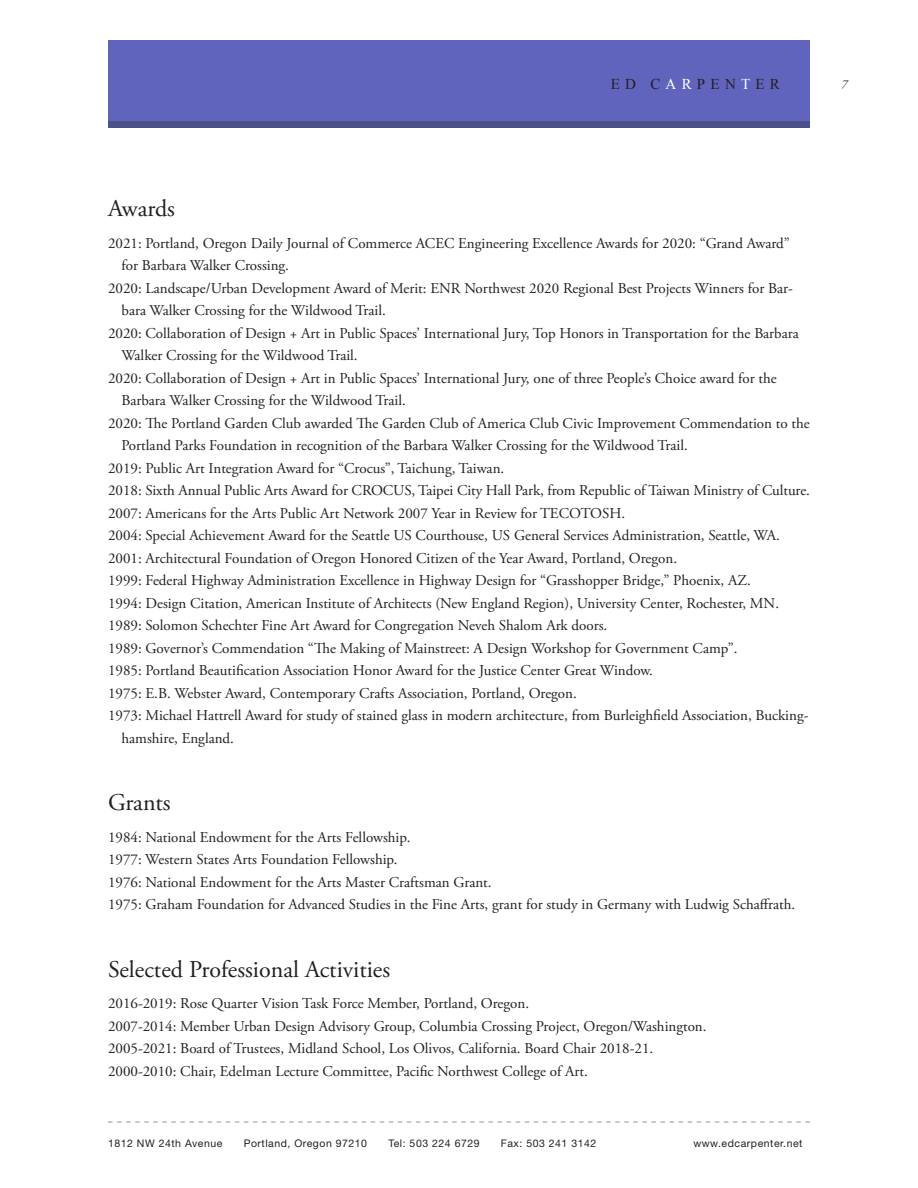
<style>
.page{position:relative;width:918px;height:1188px;background:#fff}
.page>*{position:absolute;margin:0;border:0;box-sizing:border-box;transform-origin:0 0}
.list{font:24px "Adobe Garamond Pro";color:#231f20}
.list-2{font:15px/22.5px "Adobe Garamond Pro";color:#231f20}
.list-3{font:15px "Adobe Garamond";color:#231f20}
.t1{font:15px "Times New Roman";letter-spacing:.35em;color:#231f20}
.t2{font:italic 12px "Adobe Garamond Pro";color:#231f20}
.t3{font:10.5px "Helvetica Neue";letter-spacing:.05em;color:#231f20}
.s1{color:#fff}
</style>
<div class="page">
<svg style="left:108px;top:1122px;width:702px;height:1px"></svg>
<div style="left:108px;top:40px;width:702px;height:82px;background:#6064bd"></div>
<div style="left:108px;top:122px;width:702px;height:6px;background:#4b5088"></div>
<p class="t1" style="left:611px;top:73px;width:171px">ED C<span class="s1">AR</span>PEN<span class="s1">T</span>ER</p>
<p class="t2" style="left:842px;top:77px;width:7px">7</p>
<p class="list" style="left:108px;top:194px;width:69px">Awards</p>
<p class="list-2" style="left:122px;top:232px;width:670px;text-indent:-14px">2021: Portland, Oregon Daily Journal of Commerce ACEC Engineering Excellence Awards for 2020: “Grand Award” for Barbara Walker Crossing.</p>
<p class="list-2" style="left:122px;top:277px;width:673px;text-indent:-14px">2020: Landscape/Urban Development Award of Merit: ENR Northwest 2020 Regional Best Projects Winners for Bar&shy;bara Walker Crossing for the Wildwood Trail.</p>
<p class="list-2" style="left:122px;top:322px;width:679px;text-indent:-14px">2020: Collaboration of Design + Art in Public Spaces’ International Jury, Top Honors in Transportation for the Barbara<br>Walker Crossing for the Wildwood Trail.</p>
<p class="list-2" style="left:122px;top:367px;width:657px;text-indent:-14px">2020: Collaboration of Design + Art in Public Spaces’ International Jury, one of three People’s Choice award for the<br>Barbara Walker Crossing for the Wildwood Trail.</p>
<p class="list-2" style="left:122px;top:412px;width:690px;text-indent:-14px">2020: The Portland Garden Club awarded The Garden Club of America Club Civic Improvement Commendation to the<br>Portland Parks Foundation in recognition of the Barbara Walker Crossing for the Wildwood Trail.</p>
<p class="list-2" style="left:108px;top:457px;width:398px">2019: Public Art Integration Award for “Crocus”, Taichung, Taiwan.</p>
<p class="list-2" style="left:108px;top:480px;width:704px">2018: Sixth Annual Public Arts Award for CROCUS, Taipei City Hall Park, from Republic of Taiwan Ministry of Culture.</p>
<p class="list-2" style="left:108px;top:502px;width:519px">2007: Americans for the Arts Public Art Network 2007 Year in Review for TECOTOSH.</p>
<p class="list-2" style="left:108px;top:525px;width:674px">2004: Special Achievement Award for the Seattle US Courthouse, US General Services Administration, Seattle, WA.</p>
<p class="list-2" style="left:108px;top:547px;width:571px">2001: Architectural Foundation of Oregon Honored Citizen of the Year Award, Portland, Oregon.</p>
<p class="list-2" style="left:108px;top:570px;width:644px">1999: Federal Highway Administration Excellence in Highway Design for “Grasshopper Bridge,” Phoenix, AZ.</p>
<p class="list-2" style="left:108px;top:592px;width:673px">1994: Design Citation, American Institute of Architects (New England Region), University Center, Rochester, MN.</p>
<p class="list-2" style="left:108px;top:615px;width:501px">1989: Solomon Schechter Fine Art Award for Congregation Neveh Shalom Ark doors.</p>
<p class="list-2" style="left:108px;top:637px;width:631px">1989: Governor’s Commendation “The Making of Mainstreet: A Design Workshop for Government Camp”.</p>
<p class="list-2" style="left:108px;top:660px;width:547px">1985: Portland Beautification Association Honor Award for the Justice Center Great Window.</p>
<p class="list-2" style="left:108px;top:682px;width:470px">1975: E.B. Webster Award, Contemporary Crafts Association, Portland, Oregon.</p>
<p class="list-2" style="left:122px;top:705px;width:689px;text-indent:-14px">1973: Michael Hattrell Award for study of stained glass in modern architecture, from Burleighfield Association, Bucking&shy;hamshire, England.</p>
<p class="list" style="left:108px;top:788px;width:64px">Grants</p>
<p class="list-2" style="left:108px;top:826px;width:304px">1984: National Endowment for the Arts Fellowship.</p>
<p class="list-2" style="left:108px;top:849px;width:291px">1977: Western States Arts Foundation Fellowship.</p>
<p class="list-2" style="left:108px;top:871px;width:385px">1976: National Endowment for the Arts Master Craftsman Grant.</p>
<p class="list-2" style="left:108px;top:894px;width:689px">1975: Graham Foundation for Advanced Studies in the Fine Arts, grant for study in Germany with Ludwig Schaffrath.</p>
<p class="list" style="left:108px;top:955px;width:284px">Selected Professional Activities</p>
<p class="list-2" style="left:108px;top:993px;width:423px">2016-2019: Rose Quarter Vision Task Force Member, Portland, Oregon.</p>
<p class="list-2" style="left:108px;top:1015px;width:600px">2007-2014: Member Urban Design Advisory Group, Columbia Crossing Project, Oregon/Washington.</p>
<p class="list-3" style="left:108px;top:1041px;width:547px">2005-2021: Board of Trustees, Midland School, Los Olivos, California. Board Chair 2018-21.</p>
<p class="list-2" style="left:108px;top:1060px;width:481px">2000-2010: Chair, Edelman Lecture Committee, Pacific Northwest College of Art.</p>
<p class="t3" style="left:108px;top:1137px;width:116px">1812 NW 24th Avenue</p>
<p class="t3" style="left:244px;top:1137px;width:125px">Portland, Oregon 97210</p>
<p class="t3" style="left:388px;top:1137px;width:93px">Tel: 503 224 6729</p>
<p class="t3" style="left:501px;top:1137px;width:97px">Fax: 503 241 3142</p>
<p class="t3" style="left:693px;top:1137px;width:111px">www.edcarpenter.net</p>
</div>
